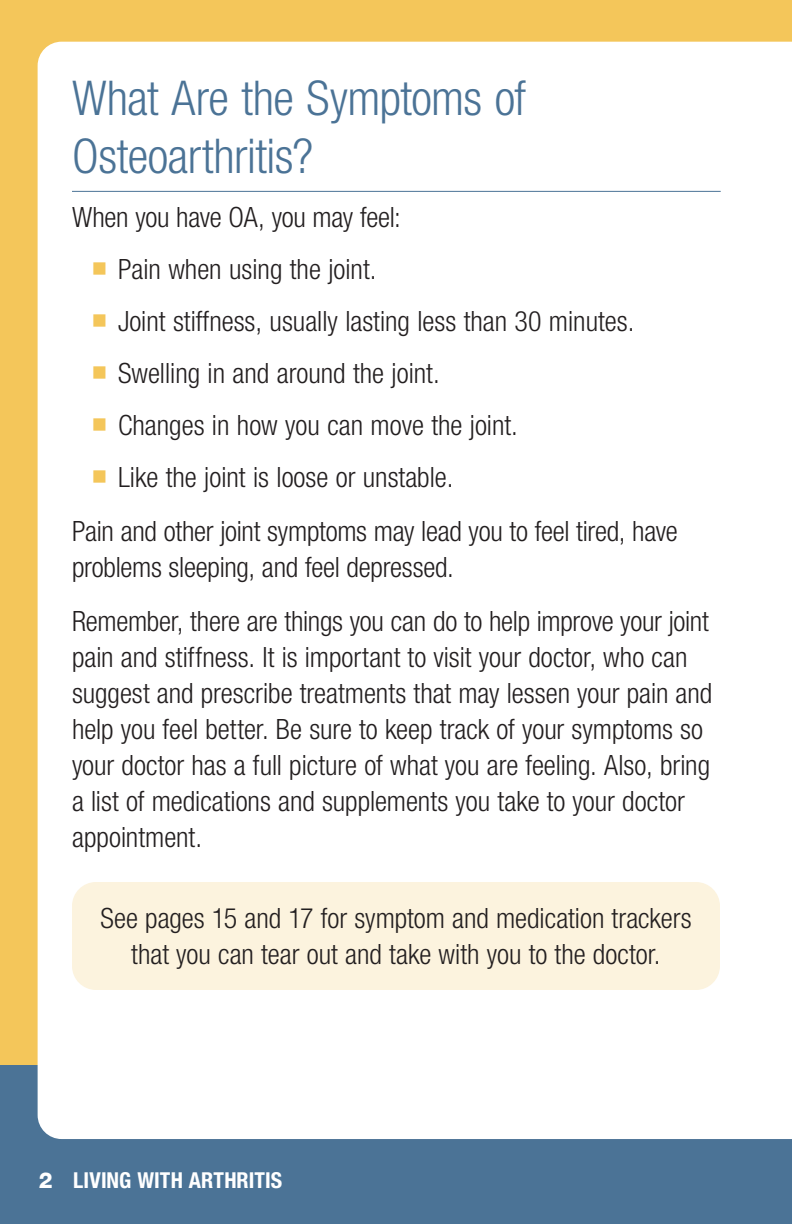
<style>
.page{position:relative;width:792px;height:1224px;background:#fff}
.page>*{position:absolute;margin:0;border:0;box-sizing:border-box;transform-origin:0 0}
.t1{font:300 condensed 48px/57.6px "Helvetica Neue LT Std";letter-spacing:-.01em;color:#4b7396}
.t2{font:300 condensed 28px/36px "Helvetica Neue LT Std";color:#231f20}
.t3{font:700 condensed 22px "Helvetica Neue LT Std";letter-spacing:.005em;color:#fff}
.s1{font-family:"Arial Unicode MS";font-weight:400;font-stretch:normal;color:#f4c65a}
.s2{font-weight:800;font-stretch:normal}
</style>
<div class="page">
<div style="left:0;top:0;width:792px;height:1084px;background:#f4c65a"></div>
<div style="left:0;top:1066px;width:792px;height:158px;background:#4b7396"></div>
<div style="left:38px;top:42px;width:754px;height:1097px;background:#fff"></div>
<hr style="left:72px;top:191px;width:649px;height:1px;background:#4b7396">
<div style="left:72px;top:882px;width:648px;height:108px;background:#fcf3de;border-radius:24px"></div>
<h2 class="t1" style="left:72px;top:69px;width:456px">What Are the Symptoms of<br>Osteoarthritis?</h2>
<p class="t2" style="left:72px;top:199px;width:330px">When you have OA, you may feel:</p>
<p class="t2" style="left:91px;top:251px;width:287px"><span class="s1">■</span> Pain when using the joint.</p>
<p class="t2" style="left:91px;top:303px;width:545px"><span class="s1">■</span> Joint stiffness, usually lasting less than 30 minutes.</p>
<p class="t2" style="left:91px;top:355px;width:350px"><span class="s1">■</span> Swelling in and around the joint.</p>
<p class="t2" style="left:91px;top:407px;width:428px"><span class="s1">■</span> Changes in how you can move the joint.</p>
<p class="t2" style="left:91px;top:459px;width:364px"><span class="s1">■</span> Like the joint is loose or unstable.</p>
<p class="t2" style="left:72px;top:513px;width:607px">Pain and other joint symptoms may lead you to feel tired, have problems sleeping, and feel depressed.</p>
<p class="t2" style="left:72px;top:603px;width:642px">Remember, there are things you can do to help improve your joint pain and stiffness. It is important to visit your doctor, who can suggest and prescribe treatments that may lessen your pain and help you feel better. Be sure to keep track of your symptoms so your doctor has a full picture of what you are feeling. Also, bring a list of medications and supplements you take to your doctor appointment.</p>
<p class="t2" style="left:100px;top:900px;width:593px;text-align:center">See pages 15 and 17 for symptom and medication trackers that you can tear out and take with you to the doctor.</p>
<p class="t3" style="left:39px;top:1167px;width:245px"><span class="s2">2</span> LIVING WITH ARTHRITIS</p>
</div>
